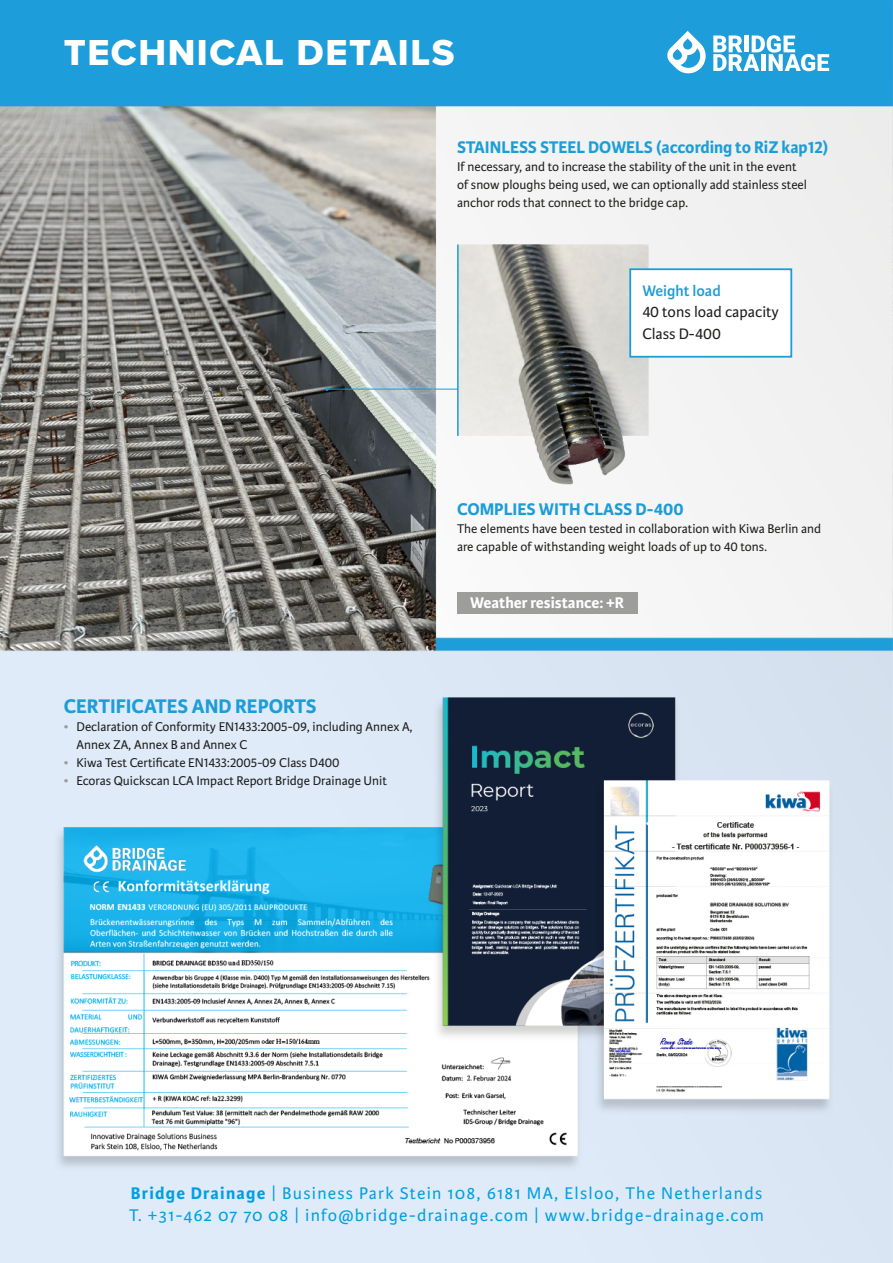
<style>
.page{position:relative;width:893px;height:1263px;background:#fff}
.page>*{position:absolute;margin:0;border:0;box-sizing:border-box;transform-origin:0 0}
.t1{font:37.5px "Proxima Nova Extrabld";letter-spacing:.04em;color:#fff}
.t2{font:700 21px "Karmina Sans";color:#1d9dd8}
.t3{font:18px/21.6px "Karmina Sans";letter-spacing:.07em;color:#009fe3}
.t4{font:700 18px "Karmina Sans";color:#1d9dd8}
.t5{font:700 16.5px "Karmina Sans";color:#fff}
.t6{font:16.2px/21.6px "Karmina Sans";color:#1d1d1b}
.t7{font:600 16.2px "Karmina Sans";color:#1d9dd8}
.t8{font:13.5px/18px "Karmina Sans";color:#1d1d1b}
.s1{color:#9d9d9c}
.s2{font-weight:700}
</style>
<div class="page">
<img style="left:0;top:0;width:893px;height:1263px">
<svg style="left:666px;top:31px;width:41px;height:44px"></svg>
<svg style="left:713px;top:35px;width:116px;height:36px"></svg>
<hr style="left:327px;top:389px;width:131px;height:1px;background:#1d9dd8">
<svg style="left:325px;top:387px;width:4px;height:4px"></svg>
<div style="left:629px;top:268px;width:163px;height:90px;background:#fff;border:2px solid #1d9dd8"></div>
<hr style="left:457px;top:244px;width:2px;height:192px;background:#1d9dd8">
<div style="left:457px;top:593px;width:180px;height:21px;background:#9d9d9c"></div>
<h1 class="t1" style="left:64px;top:24px;width:392px">TECHNICAL DETAILS</h1>
<h3 class="t4" style="left:457px;top:137px;width:373px">STAINLESS STEEL DOWELS (according to RiZ kap12)</h3>
<p class="t8" style="left:457px;top:158px;width:351px">If necessary, and to increase the stability of the unit in the event of snow ploughs being used, we can optionally add stainless steel anchor rods that connect to the bridge cap.</p>
<p class="t7" style="left:642px;top:281px;width:80px">Weight load</p>
<p class="t6" style="left:642px;top:302px;width:138px">40 tons load capacity<br>Class D-400</p>
<h3 class="t4" style="left:457px;top:498px;width:228px">COMPLIES WITH CLASS D-400</h3>
<p class="t8" style="left:457px;top:520px;width:366px">The elements have been tested in collaboration with Kiwa Berlin and are capable of withstanding weight loads of up to 40 tons.</p>
<h2 class="t2" style="left:64px;top:694px;width:254px">CERTIFICATES AND REPORTS</h2>
<p class="t8" style="left:77px;top:718px;width:338px;text-indent:-13px"><span class="s1">•</span> Declaration of Conformity EN1433:2005-09, including Annex A,<br>Annex ZA, Annex B and Annex C</p>
<p class="t8" style="left:64px;top:754px;width:277px"><span class="s1">•</span> Kiwa Test Certificate EN1433:2005-09 Class D400</p>
<p class="t8" style="left:64px;top:772px;width:325px"><span class="s1">•</span> Ecoras Quickscan LCA Impact Report Bridge Drainage Unit</p>
<p class="t5" style="left:470px;top:593px;width:155px">Weather resistance: +R</p>
<h3 class="t3" style="left:129px;top:1182px;width:636px"><span class="s2">Bridge Drainage</span> | Business Park Stein 108, 6181 MA, Elsloo, The Netherlands<br>T. +31-462 07 70 08 | info@bridge-drainage.com | www.bridge-drainage.com</h3>
</div>
